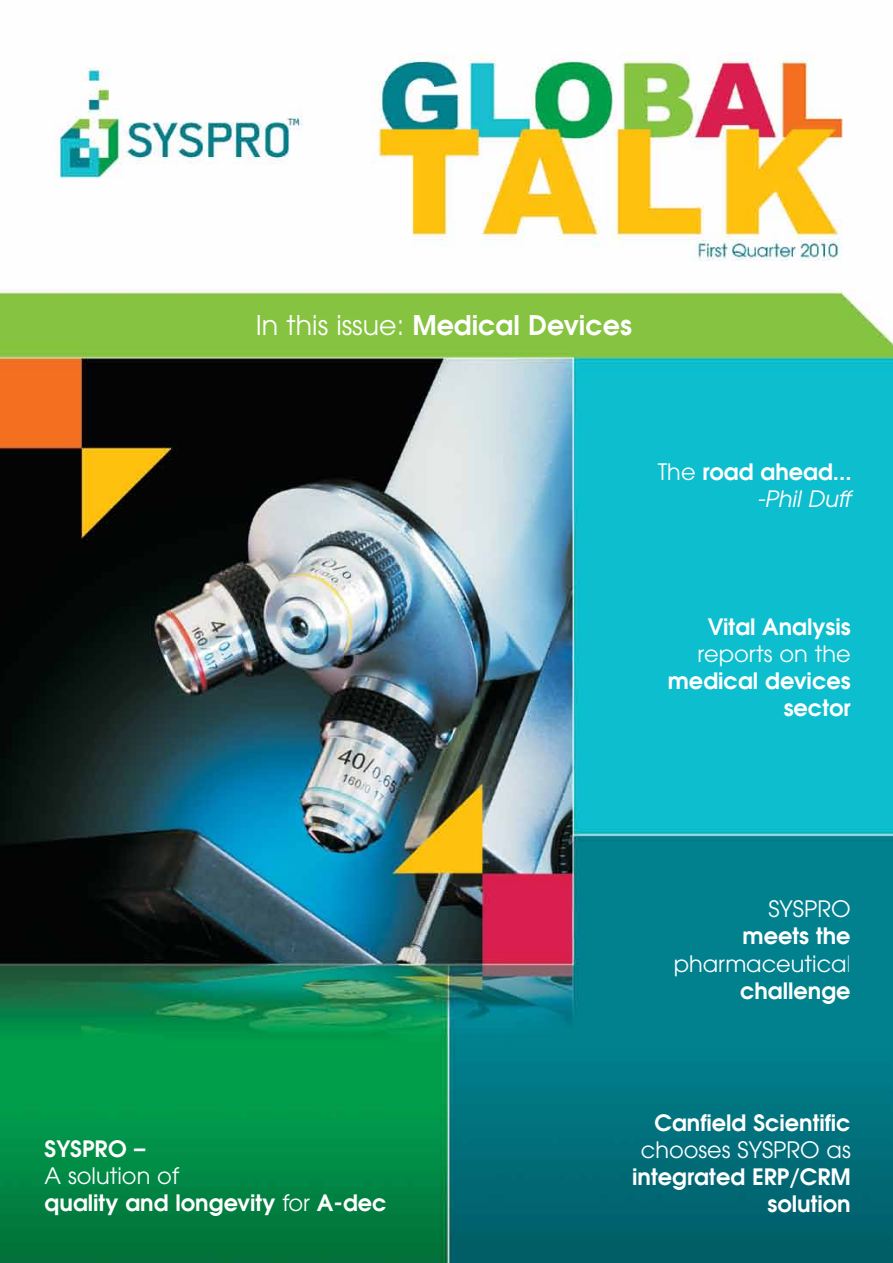
<style>
.page{position:relative;width:893px;height:1263px;background:#fff}
.page>*{position:absolute;margin:0;border:0;box-sizing:border-box;transform-origin:0 0}
.t1{font:600 27px "Avant Garde";color:#fff}
.t2{font:600 22.5px/27px "Avant Garde";color:#fff;text-align:right}
.t3{font:22.5px "Avant Garde";color:#fff}
.s1{font-weight:400}
.s2{font-weight:400;font-style:italic}
.s3{font-weight:200}
</style>
<div class="page">
<img style="left:0;top:53px;width:893px;height:1210px">
<p class="t1" style="left:256px;top:307px;width:378px"><span class="s1">In this issue:</span> Medical Devices</p>
<p class="t2" style="left:658px;top:458px;width:196px"><span class="s1">The</span> road ahead... <span class="s2">-Phil Duff</span></p>
<p class="t2" style="left:708px;top:613px;width:144px">Vital Analysis</p>
<p class="t3" style="left:698px;top:641px;width:155px">reports on the</p>
<p class="t2" style="left:668px;top:667px;width:184px">medical devices sector</p>
<p class="t3" style="left:768px;top:896px;width:84px">SYSPRO</p>
<p class="t2" style="left:674px;top:922px;width:178px">meets the <span class="s1">pharmaceutica</span><span class="s3">l </span>challenge</p>
<p class="t2" style="left:45px;top:1135px;width:102px">SYSPRO –</p>
<p class="t2" style="left:45px;top:1162px;width:343px;text-align:left"><span class="s1">A solution of<br></span>quality and longevity <span class="s1">for</span> A-dec</p>
<p class="t2" style="left:654px;top:1108px;width:198px">Canfield Scientific</p>
<p class="t3" style="left:641px;top:1136px;width:211px">chooses SYSPRO as</p>
<p class="t2" style="left:632px;top:1162px;width:220px">integrated ERP/CRM solution</p>
</div>
